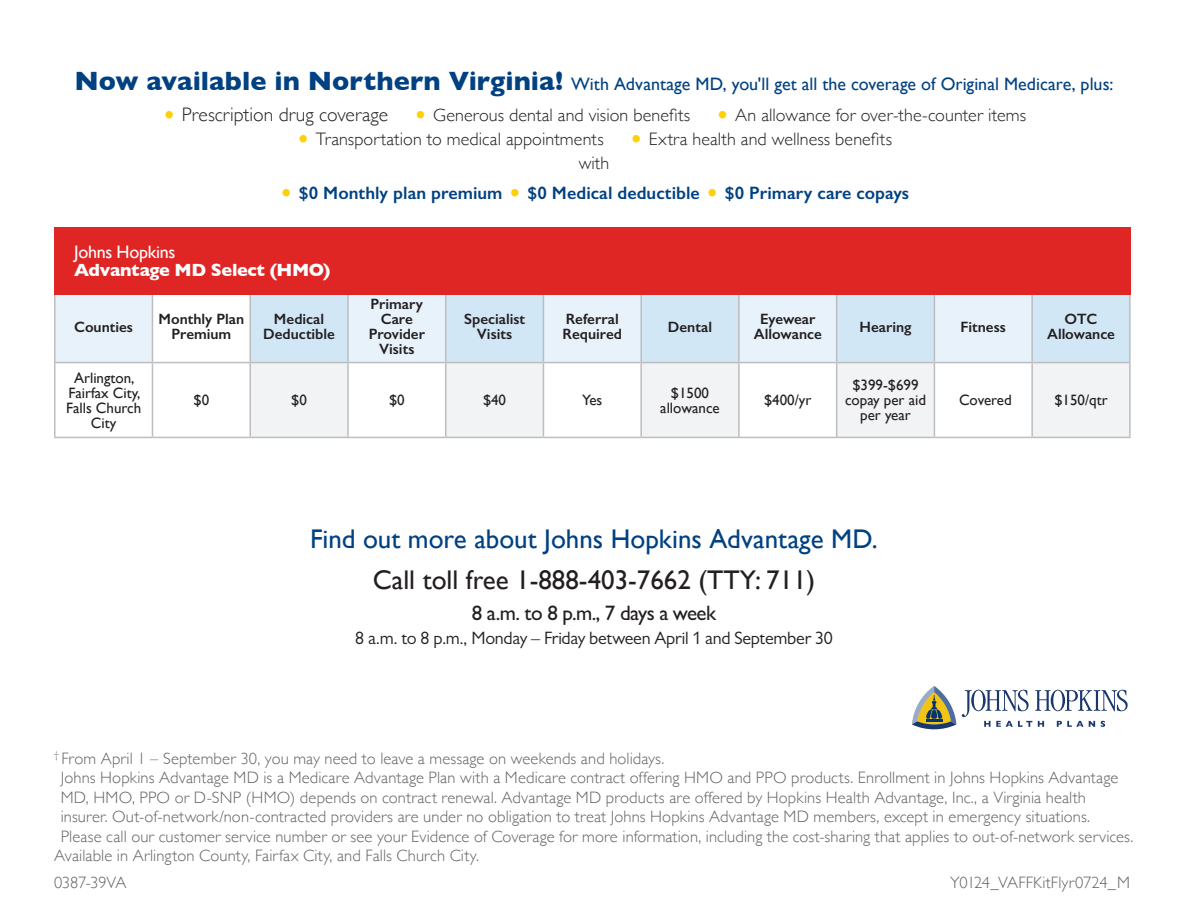
<style>
.page{position:relative;width:1188px;height:918px;background:#fff}
.page>*{position:absolute;margin:0;border:0;box-sizing:border-box;transform-origin:0 0}
.t1{font:27px "Gill Sans";color:#014181}
.t2{font:27px "Gill Sans";color:#231f20}
.BODY_PS1{font:500 21px "Gill Sans MT Std";letter-spacing:-.03em;color:#231f20}
.t3{font:300 18px "Gill Sans";letter-spacing:.005em;color:#231f20}
.t4{font:18px "Gill Sans";color:#014181}
.t5{font:600 18px "Gill Sans";color:#014181}
.BODY_PS1-2{font:18px "Gill Sans MT Std";letter-spacing:-.015em;color:#231f20}
.BODY_PS1-3{font:700 18px/18px "Gill Sans";letter-spacing:-.02em;color:#fff}
.t6{font:300 16.5px/19.5px "Gill Sans";letter-spacing:.01em;color:#636366}
.t7{font:300 16.5px "Gill Sans";letter-spacing:-.01em;color:#636366}
.BODY_PS1-4{font:600 15px/15px "Gill Sans";color:#231f20;text-align:center}
.t8{font:15px/15px "Gill Sans";color:#231f20;text-align:center}
.s1{font-weight:700;font-size:27px}
.s2{font-size:30px;color:#fed006}
.s3{font-size:19.5px}
.s4{font-weight:300;font-size:30px;color:#fed006}
.s5{font-weight:400}
</style>
<div class="page">
<svg style="left:912px;top:686px;width:216px;height:44px"></svg>
<svg style="left:56px;top:294px;width:193px;height:68px;fill:#e7f2fa"></svg>
<svg style="left:251px;top:294px;width:878px;height:68px;background:#dae8f4"></svg>
<svg style="left:251px;top:363px;width:878px;height:74px;fill:#f2f3f4"></svg>
<hr style="left:54px;top:291px;width:2px;height:71px;background:#bcbdc0">
<hr style="left:152px;top:291px;width:1px;height:71px;background:#bcbdc0">
<hr style="left:249px;top:291px;width:2px;height:71px;background:#bcbdc0">
<hr style="left:347px;top:291px;width:2px;height:71px;background:#bcbdc0">
<hr style="left:445px;top:291px;width:1px;height:71px;background:#bcbdc0">
<hr style="left:543px;top:291px;width:1px;height:71px;background:#bcbdc0">
<hr style="left:640px;top:291px;width:2px;height:71px;background:#bcbdc0">
<hr style="left:738px;top:291px;width:2px;height:71px;background:#bcbdc0">
<hr style="left:836px;top:291px;width:1px;height:71px;background:#bcbdc0">
<hr style="left:934px;top:291px;width:1px;height:71px;background:#bcbdc0">
<hr style="left:1031px;top:291px;width:2px;height:71px;background:#bcbdc0">
<hr style="left:1129px;top:291px;width:2px;height:71px;background:#bcbdc0">
<hr style="left:54px;top:362px;width:98px;height:1px;background:#bcbdc0">
<hr style="left:54px;top:363px;width:2px;height:74px;background:#bcbdc0">
<hr style="left:152px;top:362px;width:98px;height:1px;background:#bcbdc0">
<hr style="left:152px;top:363px;width:1px;height:74px;background:#bcbdc0">
<hr style="left:250px;top:362px;width:98px;height:1px;background:#bcbdc0">
<hr style="left:249px;top:363px;width:2px;height:74px;background:#bcbdc0">
<hr style="left:348px;top:362px;width:98px;height:1px;background:#bcbdc0">
<hr style="left:347px;top:363px;width:2px;height:74px;background:#bcbdc0">
<hr style="left:446px;top:362px;width:97px;height:1px;background:#bcbdc0">
<hr style="left:445px;top:363px;width:1px;height:74px;background:#bcbdc0">
<hr style="left:543px;top:362px;width:98px;height:1px;background:#bcbdc0">
<hr style="left:543px;top:363px;width:1px;height:74px;background:#bcbdc0">
<hr style="left:641px;top:362px;width:98px;height:1px;background:#bcbdc0">
<hr style="left:640px;top:363px;width:2px;height:74px;background:#bcbdc0">
<hr style="left:739px;top:362px;width:98px;height:1px;background:#bcbdc0">
<hr style="left:738px;top:363px;width:2px;height:74px;background:#bcbdc0">
<hr style="left:837px;top:362px;width:97px;height:1px;background:#bcbdc0">
<hr style="left:836px;top:363px;width:1px;height:74px;background:#bcbdc0">
<hr style="left:934px;top:362px;width:98px;height:1px;background:#bcbdc0">
<hr style="left:934px;top:363px;width:1px;height:74px;background:#bcbdc0">
<hr style="left:1032px;top:362px;width:99px;height:1px;background:#bcbdc0">
<hr style="left:1031px;top:363px;width:2px;height:74px;background:#bcbdc0">
<hr style="left:1129px;top:363px;width:2px;height:74px;background:#bcbdc0">
<hr style="left:54px;top:437px;width:98px;height:1px;background:#bcbdc0">
<hr style="left:152px;top:437px;width:98px;height:1px;background:#bcbdc0">
<hr style="left:250px;top:437px;width:98px;height:1px;background:#bcbdc0">
<hr style="left:348px;top:437px;width:98px;height:1px;background:#bcbdc0">
<hr style="left:446px;top:437px;width:97px;height:1px;background:#bcbdc0">
<hr style="left:543px;top:437px;width:98px;height:1px;background:#bcbdc0">
<hr style="left:641px;top:437px;width:98px;height:1px;background:#bcbdc0">
<hr style="left:739px;top:437px;width:98px;height:1px;background:#bcbdc0">
<hr style="left:837px;top:437px;width:97px;height:1px;background:#bcbdc0">
<hr style="left:934px;top:437px;width:98px;height:1px;background:#bcbdc0">
<hr style="left:1032px;top:437px;width:99px;height:1px;background:#bcbdc0">
<div style="left:54px;top:227px;width:1077px;height:67px;background:#e02525"></div>
<p class="t4" style="left:75px;top:73px;width:1040px"><span class="s1">Now available in Northern Virginia!</span> With Advantage MD, you'll get all the coverage of Original Medicare, plus:</p>
<p class="t3" style="left:162px;top:100px;width:866px"><span class="s2">•</span> <span class="s3">Prescription drug coverage</span> <span class="s2">•</span> Generous dental and vision benefits <span class="s2">•</span> An allowance for over-the-counter items</p>
<p class="t3" style="left:296px;top:124px;width:598px"><span class="s2">•</span> Transportation to medical appointments <span class="s2">•</span> Extra health and wellness benefits</p>
<p class="t3" style="left:579px;top:148px;width:32px">with</p>
<p class="t5" style="left:279px;top:182px;width:632px"><span class="s4">•</span> $0 Monthly plan premium <span class="s4">•</span> $0 Medical deductible <span class="s4">•</span> $0 Primary care copays</p>
<p class="BODY_PS1-3" style="left:74px;top:242px;width:258px"><span class="s5">Johns Hopkins<br></span>Advantage MD Select (HMO)</p>
<p class="BODY_PS1-4" style="left:74px;top:319px;width:60px">Counties</p>
<p class="BODY_PS1-4" style="left:159px;top:312px;width:87px">Monthly Plan<br>Premium</p>
<p class="BODY_PS1-4" style="left:263px;top:312px;width:73px">Medical<br>Deductible</p>
<p class="BODY_PS1-4" style="left:369px;top:297px;width:58px">Primary<br>Care<br>Provider<br>Visits</p>
<p class="BODY_PS1-4" style="left:464px;top:312px;width:63px">Specialist<br>Visits</p>
<p class="BODY_PS1-4" style="left:563px;top:312px;width:61px;text-align:left">Referral<br>Required</p>
<p class="BODY_PS1-4" style="left:668px;top:319px;width:46px">Dental</p>
<p class="BODY_PS1-4" style="left:754px;top:312px;width:69px">Eyewear<br>Allowance</p>
<p class="BODY_PS1-4" style="left:860px;top:319px;width:54px">Hearing</p>
<p class="BODY_PS1-4" style="left:961px;top:319px;width:47px">Fitness</p>
<p class="BODY_PS1-4" style="left:1047px;top:312px;width:69px">OTC<br>Allowance</p>
<p class="t8" style="left:66px;top:370px;width:77px">Arlington,<br>Fairfax City,<br>Falls Church<br>City</p>
<p class="t8" style="left:194px;top:392px;width:17px">$0</p>
<p class="t8" style="left:291px;top:392px;width:17px">$0</p>
<p class="t8" style="left:389px;top:392px;width:17px">$0</p>
<p class="t8" style="left:483px;top:392px;width:25px">$40</p>
<p class="t8" style="left:582px;top:392px;width:22px">Yes</p>
<p class="t8" style="left:660px;top:385px;width:61px">$1500 allowance</p>
<p class="t8" style="left:764px;top:392px;width:49px">$400/yr</p>
<p class="t8" style="left:852px;top:377px;width:68px">$399-$699</p>
<p class="t8" style="left:845px;top:392px;width:83px">copay per aid per year</p>
<p class="t8" style="left:959px;top:392px;width:54px">Covered</p>
<p class="t8" style="left:1054px;top:392px;width:55px">$150/qtr</p>
<p class="t1" style="left:310px;top:523px;width:569px">Find out more about Johns Hopkins Advantage MD.</p>
<p class="t2" style="left:373px;top:564px;width:444px">Call toll free 1-888-403-7662 (TTY: 711)</p>
<p class="BODY_PS1" style="left:472px;top:601px;width:246px">8 a.m. to 8 p.m., 7 days a week</p>
<p class="BODY_PS1-2" style="left:355px;top:628px;width:479px">8 a.m. to 8 p.m., Monday – Friday between April 1 and September 30</p>
<p class="t6" style="left:61px;top:748px;width:1074px;text-indent:-7px"><sup>†</sup> From April 1 – September 30, you may need to leave a message on weekends and holidays.<br>Johns Hopkins Advantage MD is a Medicare Advantage Plan with a Medicare contract offering HMO and PPO products. Enrollment in Johns Hopkins Advantage MD, HMO, PPO or D-SNP (HMO) depends on contract renewal. Advantage MD products are offered by Hopkins Health Advantage, Inc., a Virginia health insurer. Out-of-network/non-contracted providers are under no obligation to treat Johns Hopkins Advantage MD members, except in emergency situations.<br>Please call our customer service number or see your Evidence of Coverage for more information, including the cost-sharing that applies to out-of-network services.</p>
<p class="t6" style="left:54px;top:846px;width:426px">Available in Arlington County, Fairfax City, and Falls Church City.</p>
<p class="t7" style="left:54px;top:869px;width:74px">0387-39VA</p>
<p class="t6" style="left:950px;top:872px;width:181px">Y0124_VAFFKitFlyr0724_M</p>
</div>
